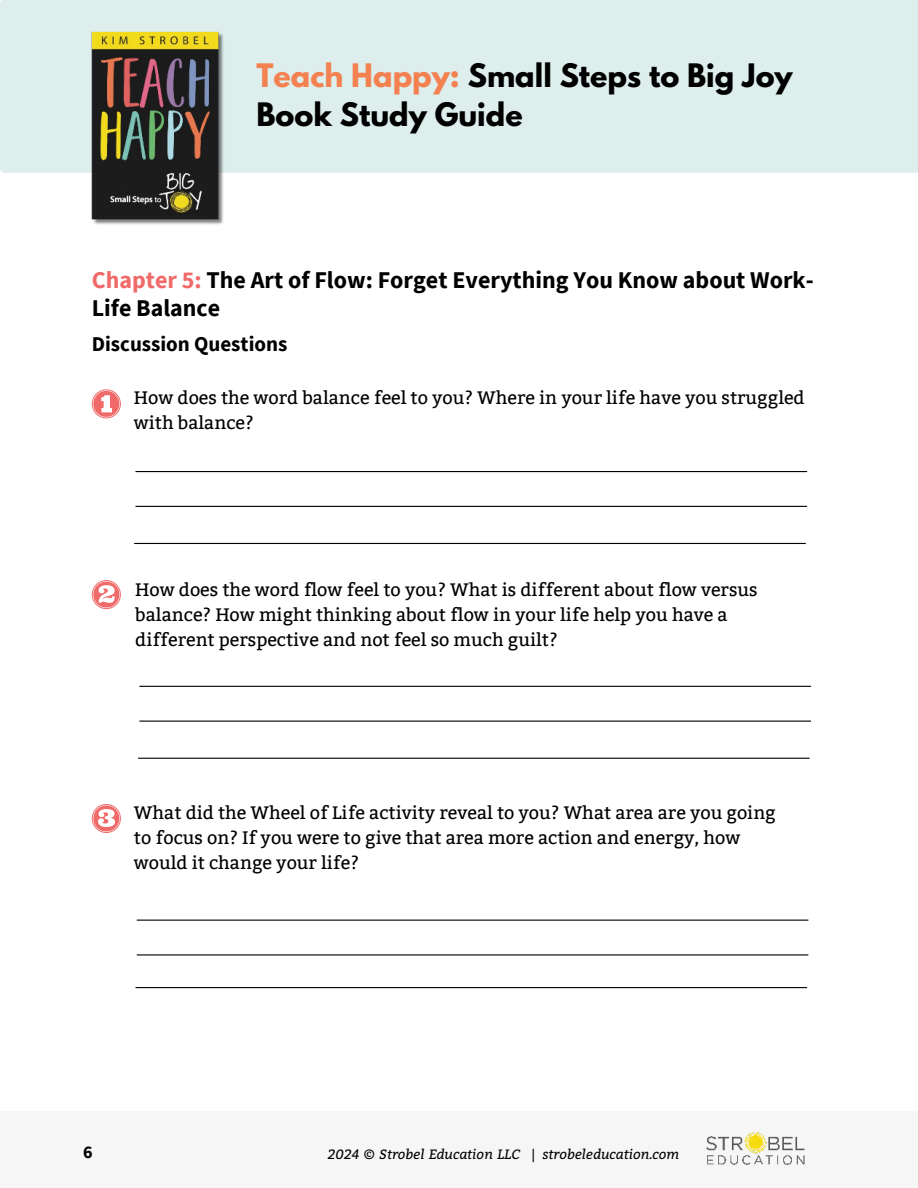
<style>
.page{position:relative;width:918px;height:1188px;background:#fff}
.page>*{position:absolute;margin:0;border:0;box-sizing:border-box;transform-origin:0 0}
.t1{font:700 28.65px/39.3px "League Spartan";color:#000}
.t2{font:700 24px/28.2px "Source Sans Pro";color:#000}
.t3{font:700 21px "Source Sans Pro";color:#000}
.t4{font:18px/24.8px "Bitter";color:#000}
.t5{font:700 18px "Source Sans Pro";color:#000}
.t6{font:italic 13.5px "Bitter";color:#000}
.s1{color:#f48150}
.s2{color:#ef6a69}
.s3{font-style:normal}
</style>
<div class="page">
<svg style="left:92px;top:389px;width:29px;height:29px"></svg>
<svg style="left:92px;top:580px;width:29px;height:29px"></svg>
<svg style="left:92px;top:804px;width:29px;height:29px"></svg>
<hr style="left:135px;top:543px;width:670px;height:1px;background:#000">
<hr style="left:136px;top:471px;width:671px;height:1px;background:#000">
<hr style="left:136px;top:506px;width:671px;height:1px;background:#000">
<hr style="left:138px;top:758px;width:671px;height:1px;background:#000">
<hr style="left:140px;top:686px;width:671px;height:1px;background:#000">
<hr style="left:140px;top:721px;width:671px;height:1px;background:#000">
<hr style="left:136px;top:987px;width:671px;height:1px;background:#000">
<hr style="left:137px;top:920px;width:671px;height:1px;background:#000">
<hr style="left:137px;top:954px;width:671px;height:1px;background:#000">
<div style="left:0;top:1111px;width:918px;height:77px;background:#f6f6f6"></div>
<img style="left:706px;top:1132px;width:99px;height:34px">
<div style="left:0;top:0;width:918px;height:173px;background:#ddeeec"></div>
<img style="left:92px;top:29px;width:133px;height:196px">
<h1 class="t1" style="left:257px;top:55px;width:538px"><span class="s1">Teach Happy:</span> Small Steps to Big Joy<br>Book Study Guide</h1>
<h2 class="t2" style="left:92px;top:265px;width:723px"><span class="s2">Chapter 5:</span> The Art of Flow: Forget Everything You Know about Work-<br>Life Balance</h2>
<p class="t3" style="left:92px;top:330px;width:197px">Discussion Questions</p>
<p class="t4" style="left:134px;top:386px;width:672px">How does the word balance feel to you? Where in your life have you struggled with balance?</p>
<p class="t4" style="left:135px;top:578px;width:624px">How does the word flow feel to you? What is different about flow versus balance? How might thinking about flow in your life help you have a different perspective and not feel so much guilt?</p>
<p class="t4" style="left:134px;top:801px;width:643px">What did the Wheel of Life activity reveal to you? What area are you going to focus on? If you were to give that area more action and energy, how would it change your life?</p>
<p class="t5" style="left:83px;top:1140px;width:11px">6</p>
<p class="t6" style="left:328px;top:1144px;width:353px">2024 © Strobel Education LLC <span class="s3">|</span> strobeleducation.com</p>
</div>
